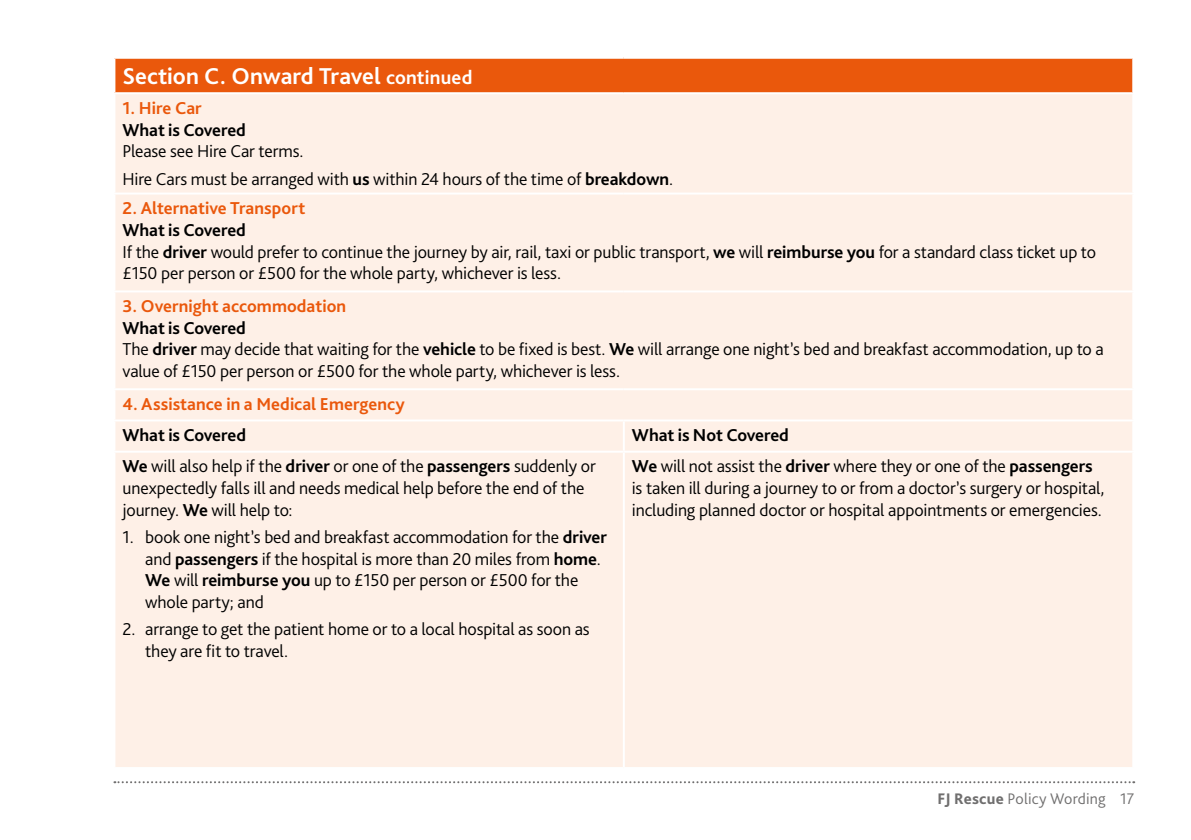
<style>
.page{position:relative;width:1191px;height:840px;background:#fff}
.page>*{position:absolute;margin:0;border:0;box-sizing:border-box;transform-origin:0 0}
.t1{font:700 24px "Bliss Pro";color:#fff}
.t2{font:300 18px/21.6px "Bliss Pro";letter-spacing:-.005em;color:#000}
.t3{font:700 18px "Bliss Pro";letter-spacing:.005em;color:#ea580c}
.t4{font:700 18px "Bliss Pro";letter-spacing:-.005em;color:#000}
.t5{font:300 16px "Bliss Pro";letter-spacing:.01em;color:#706f6f}
.s1{font-size:20px}
.s2{font-weight:700}
.s3{font-weight:800}
</style>
<div class="page">
<svg style="left:114px;top:781px;width:1020px;height:1px"></svg>
<div style="left:114px;top:58px;width:1019px;height:35px;background:#ea580c"></div>
<div style="left:115px;top:94px;width:1017px;height:672px;background:#fef0e7"></div>
<hr style="left:113px;top:57px;width:511px;height:2px;background:#fff">
<hr style="left:113px;top:59px;width:2px;height:33px;background:#fff">
<hr style="left:624px;top:57px;width:510px;height:2px;background:#fff">
<hr style="left:1132px;top:59px;width:2px;height:33px;background:#fff">
<hr style="left:113px;top:92px;width:511px;height:2px;background:#fff">
<hr style="left:624px;top:92px;width:510px;height:2px;background:#fff">
<hr style="left:113px;top:192px;width:511px;height:2px;background:#fff">
<hr style="left:624px;top:192px;width:510px;height:2px;background:#fff">
<hr style="left:113px;top:290px;width:511px;height:2px;background:#fff">
<hr style="left:624px;top:290px;width:510px;height:2px;background:#fff">
<hr style="left:113px;top:388px;width:511px;height:2px;background:#fff">
<hr style="left:624px;top:388px;width:510px;height:2px;background:#fff">
<hr style="left:113px;top:419px;width:511px;height:2px;background:#fff">
<hr style="left:624px;top:419px;width:510px;height:2px;background:#fff">
<hr style="left:623px;top:421px;width:2px;height:29px;background:#fff">
<hr style="left:113px;top:450px;width:511px;height:2px;background:#fff">
<hr style="left:624px;top:450px;width:510px;height:2px;background:#fff">
<hr style="left:623px;top:452px;width:2px;height:314px;background:#fff">
<h1 class="t1" style="left:122px;top:61px;width:351px">Section C. Onward Travel <span class="s1">continued</span></h1>
<p class="t3" style="left:122px;top:97px;width:81px">1. Hire Car</p>
<p class="t4" style="left:122px;top:118px;width:125px">What is Covered</p>
<p class="t2" style="left:122px;top:137px;width:552px;line-height:27.2px">Please see Hire Car terms.<br>Hire Cars must be arranged with <span class="s2">us</span> within 24 hours of the time of <span class="s2">breakdown</span>.</p>
<p class="t3" style="left:122px;top:197px;width:184px">2. Alternative Transport</p>
<p class="t2" style="left:122px;top:218px;width:975px"><span class="s2">What is Covered<br></span>If the <span class="s2">driver</span> would prefer to continue the journey by air, rail, taxi or public transport, <span class="s2">we</span> will <span class="s2">reimburse you</span> for a standard class ticket up to £150 per person or £500 for the whole party, whichever is less.</p>
<p class="t3" style="left:122px;top:295px;width:225px">3. Overnight accommodation</p>
<p class="t2" style="left:122px;top:316px;width:982px"><span class="s2">What is Covered<br></span>The <span class="s2">driver</span> may decide that waiting for the <span class="s2">vehicle</span> to be fixed is best. <span class="s2">We</span> will arrange one night’s bed and breakfast accommodation, up to a value of £150 per person or £500 for the whole party, whichever is less.</p>
<p class="t3" style="left:122px;top:392px;width:284px">4. Assistance in a Medical Emergency</p>
<p class="t4" style="left:122px;top:424px;width:125px">What is Covered</p>
<p class="t4" style="left:632px;top:424px;width:158px">What is Not Covered</p>
<p class="t2" style="left:122px;top:455px;width:475px"><span class="s2">We</span> will also help if the <span class="s2">driver</span> or one of the <span class="s2">passengers</span> suddenly or unexpectedly falls ill and needs medical help before the end of the journey. <span class="s2">We</span> will help to:</p>
<p class="t2" style="left:145px;top:525px;width:463px;text-indent:-23px">1. book one night’s bed and breakfast accommodation for the <span class="s2">driver </span>and <span class="s2">passengers</span> if the hospital is more than 20 miles from <span class="s2">home</span>.<br><span class="s2">We</span> will <span class="s2">reimburse you</span> up to £150 per person or £500 for the whole party; and</p>
<p class="t2" style="left:145px;top:617px;width:446px;text-indent:-23px">2. arrange to get the patient home or to a local hospital as soon as they are fit to travel.</p>
<p class="t2" style="left:632px;top:455px;width:474px"><span class="s2">We</span> will not assist the <span class="s2">driver</span> where they or one of the <span class="s2">passengers </span>is taken ill during a journey to or from a doctor’s surgery or hospital, including planned doctor or hospital appointments or emergencies.</p>
<p class="t5" style="left:937px;top:788px;width:198px"><span class="s3">FJ Rescue</span> Policy Wording 17</p>
</div>
